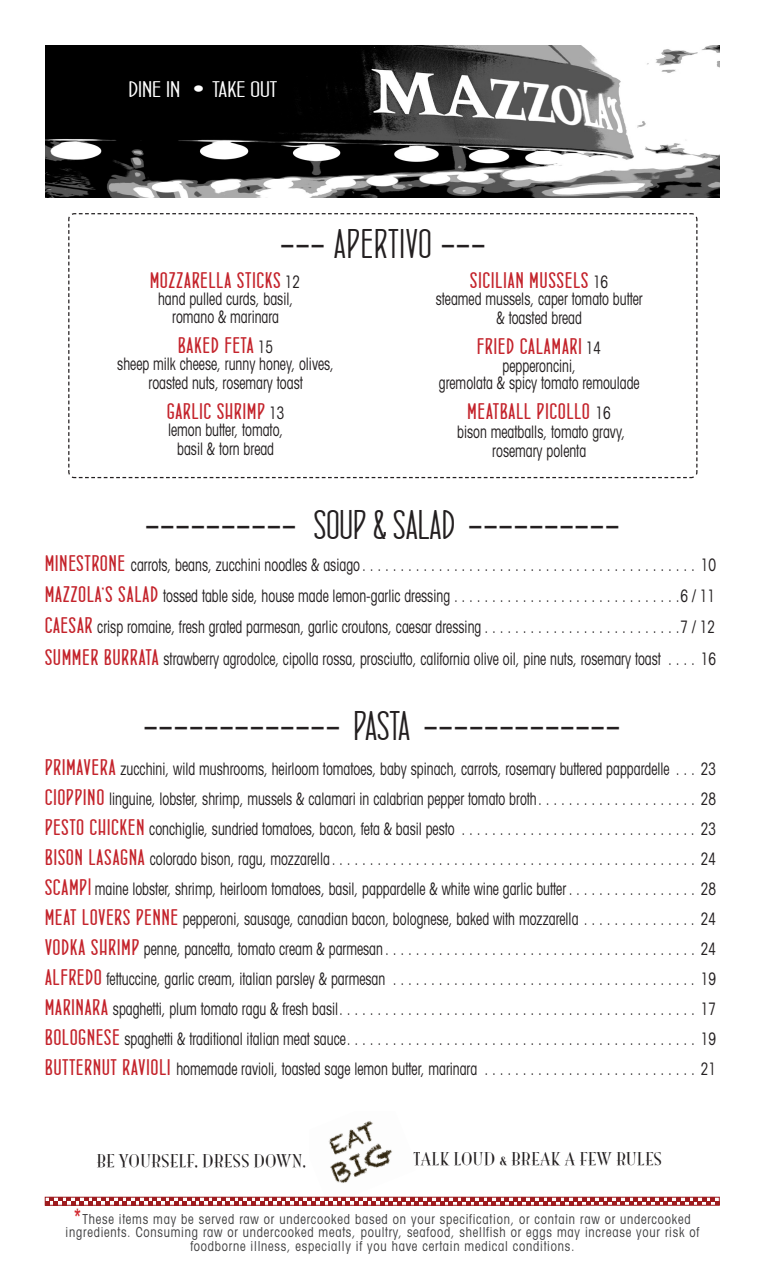
<style>
.page{position:relative;width:765px;height:1283px;background:#fff}
.page>*{position:absolute;margin:0;border:0;box-sizing:border-box;transform-origin:0 0}
.t1{font:41.25px "Concurso Italian BTN";letter-spacing:.025em;color:#231f20}
.t2{font:40px "Concurso Italian BTN";color:#231f20}
.t3{font:22.5px "Concurso Italian BTN Bold";letter-spacing:.05em;color:#c4232b}
.t4{font:22.5px "Concurso Italian BTN";color:#fff;scale:1.33 1}
.t5{font:condensed 17.25px "Avant Garde";color:#231f20;scale:.8 1}
.t6{font:16.25px "Mona Lisa Solid ITCTT";letter-spacing:.05em;color:#231f20}
.t7{font:condensed 13.75px/13.8px "Avant Garde";letter-spacing:.06em;color:#3e3e3f;text-align:center;scale:.91 1}
.s1{font-size:40px}
.s2{font-family:"Avant Garde";font-stretch:condensed;font-size:17.25px;color:#231f20}
.s3{font-size:41.25px}
.s4{font-family:"Concurso Italian BTN Bold";font-stretch:normal;font-size:22.5px;color:#c4232b}
.s5{font-family:"Concurso Italian BTN Bold";font-stretch:normal;font-size:26.5px;color:#d1232a}
.s6{font-family:"Arial Narrow";font-stretch:normal;font-size:25px;color:#d1232a}
</style>
<div class="page">
<img style="left:328px;top:1121px;width:64px;height:62px">
<svg style="left:68px;top:213px;width:630px;height:266px"></svg>
<img style="left:45px;top:45px;width:675px;height:152px">
<svg style="left:47px;top:1198px;width:671px;height:5px"></svg>
<div style="left:45px;top:1196px;width:675px;height:9px;border:1px solid #9e1c20"></div>
<p class="t4" style="left:128px;top:79px;width:113px">DINE IN • TAKE OUT</p>
<p class="t1" style="left:280px;top:224px;width:208px"><span class="s1">---</span> APERTIVO <span class="s1">---</span></p>
<p class="t3" style="left:150px;top:269px;width:151px">MOZZARELLA STICKS <span class="s2">12</span></p>
<p class="t5" style="left:158px;top:288px;width:170px">hand pulled curds, basil,</p>
<p class="t5" style="left:172px;top:306px;width:135px">romano &amp; marinara</p>
<p class="t3" style="left:178px;top:334px;width:97px">BAKED FETA <span class="s2">15</span></p>
<p class="t5" style="left:117px;top:353px;width:273px">sheep milk cheese, runny honey, olives,</p>
<p class="t5" style="left:149px;top:372px;width:194px">roasted nuts, rosemary toast</p>
<p class="t3" style="left:167px;top:400px;width:119px">GARLIC SHRIMP <span class="s2">13</span></p>
<p class="t5" style="left:168px;top:419px;width:146px">lemon butter, tomato,</p>
<p class="t5" style="left:177px;top:438px;width:123px">basil &amp; torn bread</p>
<p class="t3" style="left:470px;top:269px;width:140px">SICILIAN MUSSELS <span class="s2">16</span></p>
<p class="t5" style="left:436px;top:288px;width:260px">steamed mussels, caper tomato butter</p>
<p class="t5" style="left:497px;top:307px;width:108px">&amp; toasted bread</p>
<p class="t3" style="left:477px;top:336px;width:125px">FRIED CALAMARI <span class="s2">14</span></p>
<p class="t5" style="left:503px;top:355px;width:93px">pepperoncini,</p>
<p class="t5" style="left:439px;top:372px;width:253px">gremolata &amp; spicy tomato remoulade</p>
<p class="t3" style="left:468px;top:401px;width:145px">MEATBALL PICOLLO <span class="s2">16</span></p>
<p class="t5" style="left:457px;top:421px;width:212px">bison meatballs, tomato gravy,</p>
<p class="t5" style="left:492px;top:440px;width:119px">rosemary polenta</p>
<p class="t2" style="left:145px;top:506px;width:477px">---------- <span class="s3">SOUP &amp; SALAD</span> ----------</p>
<p class="t5" style="left:45px;top:554px;width:841px"><span class="s4">MINESTRONE</span> carrots, beans, zucchini noodles &amp; asiago . . . . . . . . . . . . . . . . . . . . . . . . . . . . . . . . . . . . . . . . . . . 10</p>
<p class="t5" style="left:45px;top:585px;width:839px"><span class="s4">MAZZOLA’S SALAD</span> tossed table side, house made lemon-garlic dressing . . . . . . . . . . . . . . . . . . . . . . . . . . . . . . 6 / 11</p>
<p class="t5" style="left:45px;top:616px;width:839px"><span class="s4">CAESAR</span> crisp romaine, fresh grated parmesan, garlic croutons, caesar dressing . . . . . . . . . . . . . . . . . . . . . . . . . 7 / 12</p>
<p class="t5" style="left:45px;top:647px;width:841px"><span class="s4">SUMMER BURRATA</span> strawberry agrodolce, cipolla rossa, prosciutto, california olive oil, pine nuts, rosemary toast . . . . 16</p>
<p class="t2" style="left:143px;top:707px;width:479px">------------- <span class="s3">PASTA</span> -------------</p>
<p class="t5" style="left:45px;top:758px;width:841px"><span class="s4">PRIMAVERA</span> zucchini, wild mushrooms, heirloom tomatoes, baby spinach, carrots, rosemary buttered pappardelle . . . 23</p>
<p class="t5" style="left:45px;top:788px;width:841px"><span class="s4">CIOPPINO</span> linguine, lobster, shrimp, mussels &amp; calamari in calabrian pepper tomato broth . . . . . . . . . . . . . . . . . . . . . 28</p>
<p class="t5" style="left:45px;top:818px;width:841px"><span class="s4">PESTO CHICKEN</span> conchiglie, sundried tomatoes, bacon, feta &amp; basil pesto . . . . . . . . . . . . . . . . . . . . . . . . . . . . . . . 23</p>
<p class="t5" style="left:45px;top:848px;width:841px"><span class="s4">BISON LASAGNA</span> colorado bison, ragu, mozzarella ................... ............................ 24</p>
<p class="t5" style="left:45px;top:878px;width:841px"><span class="s4">SCAMP</span><span class="s5">i</span> maine lobster, shrimp, heirloom tomatoes, basil, pappardelle &amp; white wine garlic butter . . . . . . . . . . . . . . . . . 28</p>
<p class="t5" style="left:45px;top:908px;width:841px"><span class="s4">MEAT LOVERS PENNE</span> pepperoni, sausage, canadian bacon, bolognese, baked with mozzarella . . . . . . . . . . . . . . 24</p>
<p class="t5" style="left:45px;top:938px;width:841px"><span class="s4">VODKA SHRIMP</span> penne, pancetta, tomato cream &amp; parmesan . . . . . . . . . . . . . . . . . . . . . . . . . . . . . . . . . . . . . . . . . 24</p>
<p class="t5" style="left:45px;top:968px;width:841px"><span class="s4">ALFREDO</span> fettuccine, garlic cream, italian parsley &amp; parmesan . . . . . . . . . . . . . . . . . . . . . . . . . . . . . . . . . . . . . . . . 19</p>
<p class="t5" style="left:45px;top:998px;width:841px"><span class="s4">MARINARA</span> spaghetti, plum tomato ragu &amp; fresh basil . . . . . . . . . . . . . . . . . . . . . . . . . . . . . . . . . . . . . . . . . . . . . . . 17</p>
<p class="t5" style="left:45px;top:1028px;width:841px"><span class="s4">BOLOGNESE</span> spaghetti &amp; traditional italian meat sauce . . . . . . . . . . . . . . . . . . . . . . . . . . . . . . . . . . . . . . . . . . . . . . 19</p>
<p class="t5" style="left:45px;top:1058px;width:841px"><span class="s4">BUTTERNUT RAVIOLI</span> homemade ravioli, toasted sage lemon butter, marinara . . . . . . . . . . . . . . . . . . . . . . . . . . . . 21</p>
<p class="t6" style="left:97px;top:1151px;width:211px">BE YOURSELF, DRESS DOWN,</p>
<p class="t6" style="left:414px;top:1149px;width:250px">TALK LOUD &amp; BREAK A FEW RULES</p>
<p class="t7" style="left:66px;top:1211px;width:698px"><span class="s6">*</span>These items may be served raw or undercooked based on your specification, or contain raw or undercooked ingredients. Consuming raw or undercooked meats, poultry, seafood, shellfish or eggs may increase your risk of foodborne illness, especially if you have certain medical conditions.</p>
</div>
